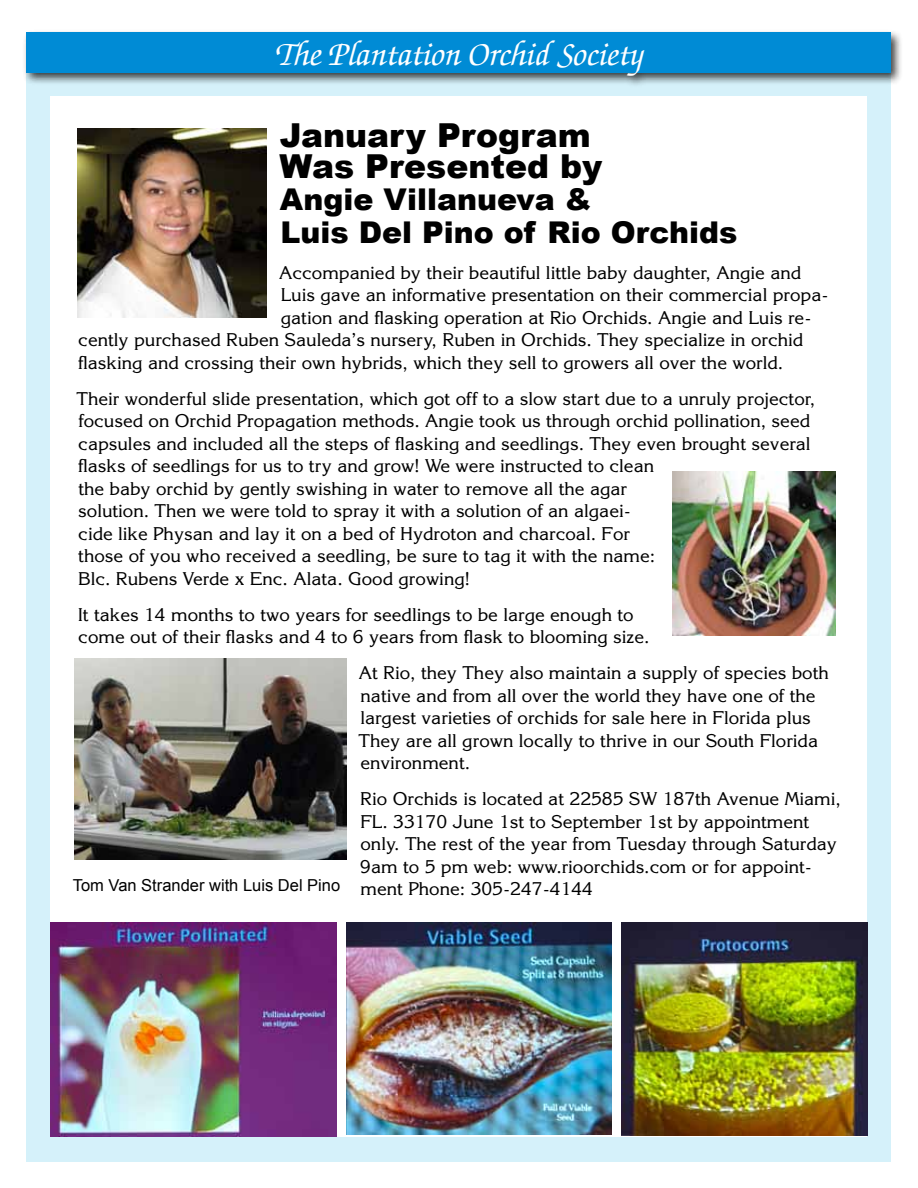
<style>
.page{position:relative;width:918px;height:1188px;background:#fff}
.page>*{position:absolute;margin:0;border:0;box-sizing:border-box;transform-origin:0 0}
.t1{font:italic 500 34.5px "Zapf Chancery";color:#fff}
.t2{font:900 33px/31.5px "Arial";color:#000}
.t3{font:900 30px/32.2px "Arial";color:#000}
.t4{font:18px/22.5px "Korinna";color:#000}
.t5{font:16.5px "Arial";color:#000}
.s1{font-family:"Korinna";font-size:18px}
</style>
<div class="page">
<div style="left:26px;top:33px;width:864px;height:1128px;background:#d5f1fa"></div>
<div style="left:22px;top:29px;width:881px;height:59px;background:#000;opacity:.75"></div>
<div style="left:26px;top:33px;width:864px;height:40px;background:#008bd5"></div>
<div style="left:51px;top:96px;width:816px;height:1041px;background:#fff"></div>
<img style="left:78px;top:129px;width:189px;height:189px">
<img style="left:51px;top:922px;width:286px;height:215px">
<img style="left:346px;top:922px;width:266px;height:212px">
<img style="left:673px;top:472px;width:163px;height:163px">
<img style="left:621px;top:922px;width:246px;height:213px">
<img style="left:74px;top:658px;width:272px;height:201px">
<h1 class="t1" style="left:275px;top:36px;width:369px">The Plantation Orchid Society</h1>
<h2 class="t2" style="left:280px;top:118px;width:324px">January Program<br>Was Presented by</h2>
<h3 class="t3" style="left:280px;top:183px;width:459px">Angie Villanueva &amp;<br>Luis Del Pino of Rio Orchids</h3>
<p class="t4" style="left:279px;top:261px;width:524px">Accompanied by their beautiful little baby daughter, Angie and</p>
<p class="t4" style="left:281px;top:283px;width:549px">Luis gave an informative presentation on their commercial propa-</p>
<p class="t4" style="left:281px;top:306px;width:532px">gation and flasking operation at Rio Orchids. Angie and Luis re-</p>
<p class="t4" style="left:78px;top:328px;width:726px">cently purchased Ruben Sauleda’s nursery, Ruben in Orchids. They specialize in orchid</p>
<p class="t4" style="left:78px;top:351px;width:707px">flasking and crossing their own hybrids, which they sell to growers all over the world.</p>
<p class="t4" style="left:77px;top:387px;width:740px">Their wonderful slide presentation, which got off to a slow start due to a unruly projector, focused on Orchid Propagation methods. Angie took us through orchid pollination, seed capsules and included all the steps of flasking and seedlings. They even brought several flasks of seedlings for us to try and grow! We were instructed to clean<br>the baby orchid by gently swishing in water to remove all the agar<br>solution. Then we were told to spray it with a solution of an algaei-<br>cide like Physan and lay it on a bed of Hydroton and charcoal. For<br>those of you who received a seedling, be sure to tag it with the name:<br>Blc. Rubens Verde x Enc. Alata. Good growing!</p>
<p class="t4" style="left:78px;top:603px;width:573px">It takes 14 months to two years for seedlings to be large enough to come out of their flasks and 4 to 6 years from flask to blooming size.</p>
<p class="t4" style="left:359px;top:661px;width:472px">At Rio, they They also maintain a supply of species both native and from all over the world they have one of the largest varieties of orchids for sale here in Florida plus They are all grown locally to thrive in our South Florida environment.</p>
<p class="t4" style="left:360px;top:787px;width:482px">Rio Orchids is located at 22585 SW 187th Avenue Miami, FL. 33170 June 1st to September 1st by appointment only. The rest of the year from Tuesday through Saturday 9am to 5 pm web: www.rioorchids.com or for appoint-</p>
<p class="t5" style="left:73px;top:875px;width:522px">Tom Van Strander with Luis Del Pino <span class="s1">ment Phone: 305-247-4144</span></p>
</div>
